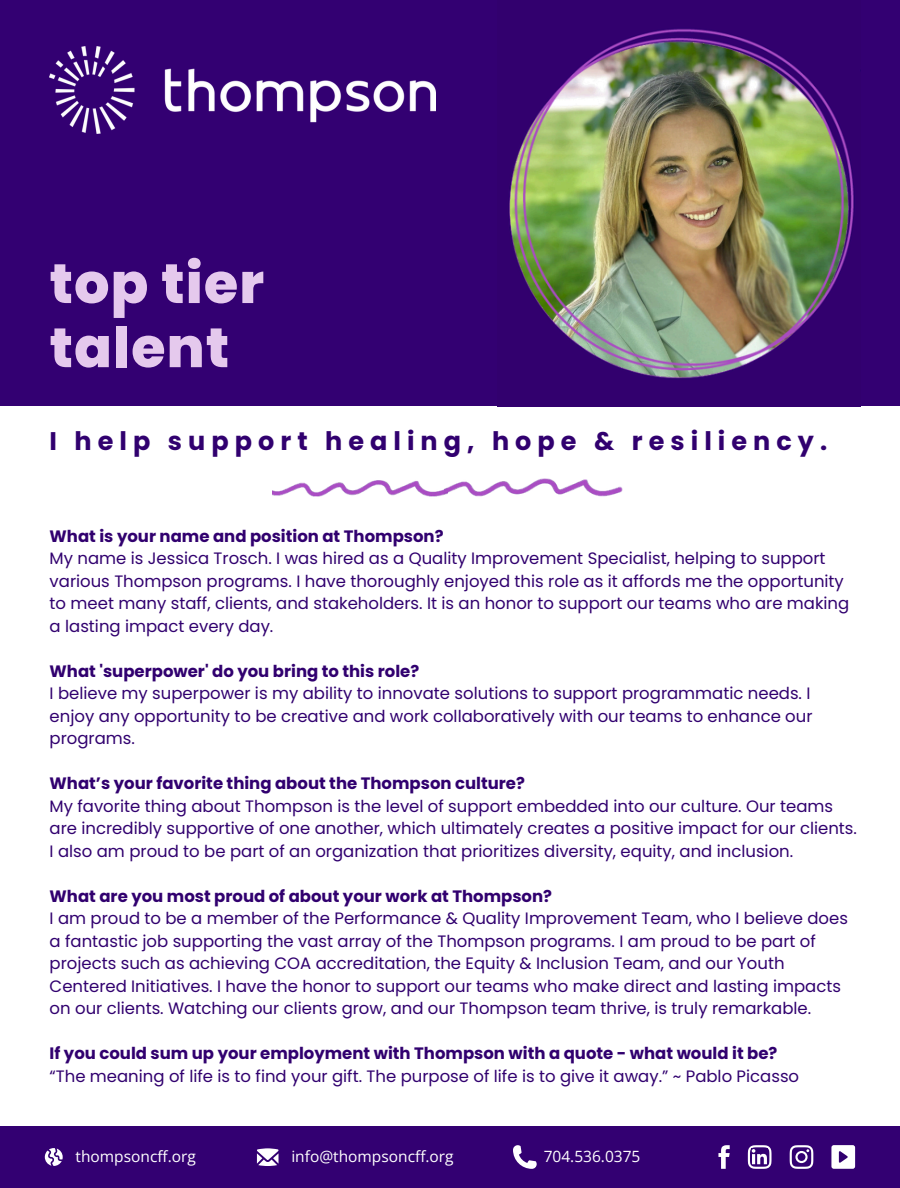
<style>
.page{position:relative;width:900px;height:1188px;background:#fff}
.page>*{position:absolute;margin:0;border:0;box-sizing:border-box;transform-origin:0 0}
.t1{font:800 55.65px/64.2px "Poppins";letter-spacing:.02em;color:#e5c9ed}
.t2{font:700 25.5px "Poppins";letter-spacing:.235em;color:#31006f}
.t3{font:16.5px/22.5px "Poppins";color:#31006f}
.t4{font:700 16.5px "Poppins";color:#31006f}
.t5{font:15.45px "Open Sans";color:#fff}
</style>
<div class="page">
<div style="left:0;top:0;width:503px;height:406px;background:#330072"></div>
<div style="left:854px;top:0;width:46px;height:406px;background:#330072"></div>
<img style="left:503px;top:0;width:358px;height:406px">
<img style="left:50px;top:46px;width:385px;height:87px">
<img style="left:273px;top:480px;width:171px;height:17px">
<img style="left:444px;top:478px;width:179px;height:19px">
<div style="left:0;top:1126px;width:900px;height:62px;background:#330072"></div>
<svg style="left:718px;top:1145px;width:12px;height:24px"></svg>
<svg style="left:790px;top:1145px;width:23px;height:24px"></svg>
<svg style="left:748px;top:1145px;width:23px;height:24px"></svg>
<div style="left:832px;top:1145px;width:23px;height:24px;background:#fff;border-radius:2px"></div>
<svg style="left:839px;top:1151px;width:9px;height:12px"></svg>
<svg style="left:45px;top:1148px;width:18px;height:18px"></svg>
<svg style="left:257px;top:1148px;width:21px;height:18px"></svg>
<svg style="left:513px;top:1145px;width:24px;height:24px"></svg>
<p class="t1" style="left:50px;top:251px;width:216px">top tier talent</p>
<h2 class="t2" style="left:50px;top:423px;width:779px">I help support healing, hope &amp; resiliency.</h2>
<p class="t4" style="left:50px;top:524px;width:395px">What is your name and position at Thompson?</p>
<p class="t3" style="left:50px;top:547px;width:801px">My name is Jessica Trosch. I was hired as a Quality Improvement Specialist, helping to support various Thompson programs. I have thoroughly enjoyed this role as it affords me the opportunity to meet many staff, clients, and stakeholders. It is an honor to support our teams who are making a lasting impact every day.</p>
<p class="t4" style="left:50px;top:659px;width:371px">What 'superpower' do you bring to this role?</p>
<p class="t3" style="left:50px;top:682px;width:764px">I believe my superpower is my ability to innovate solutions to support programmatic needs. I enjoy any opportunity to be creative and work collaboratively with our teams to enhance our programs.</p>
<p class="t4" style="left:50px;top:772px;width:477px">What’s your favorite thing about the Thompson culture?</p>
<p class="t3" style="left:50px;top:795px;width:809px">My favorite thing about Thompson is the level of support embedded into our culture. Our teams are incredibly supportive of one another, which ultimately creates a positive impact for our clients.<br>I also am proud to be part of an organization that prioritizes diversity, equity, and inclusion.</p>
<p class="t4" style="left:50px;top:884px;width:504px">What are you most proud of about your work at Thompson?</p>
<p class="t3" style="left:50px;top:907px;width:800px">I am proud to be a member of the Performance &amp; Quality Improvement Team, who I believe does a fantastic job supporting the vast array of the Thompson programs. I am proud to be part of projects such as achieving COA accreditation, the Equity &amp; Inclusion Team, and our Youth Centered Initiatives. I have the honor to support our teams who make direct and lasting impacts on our clients. Watching our clients grow, and our Thompson team thrive, is truly remarkable.</p>
<p class="t4" style="left:50px;top:1042px;width:729px">If you could sum up your employment with Thompson with a quote - what would it be?</p>
<p class="t3" style="left:50px;top:1065px;width:751px">“The meaning of life is to find your gift. The purpose of life is to give it away.” ~ Pablo Picasso</p>
<p class="t5" style="left:76px;top:1145px;width:122px">thompsoncff.org</p>
<p class="t5" style="left:291px;top:1145px;width:164px">info@thompsoncff.org</p>
<p class="t5" style="left:544px;top:1145px;width:98px">704.536.0375</p>
</div>
